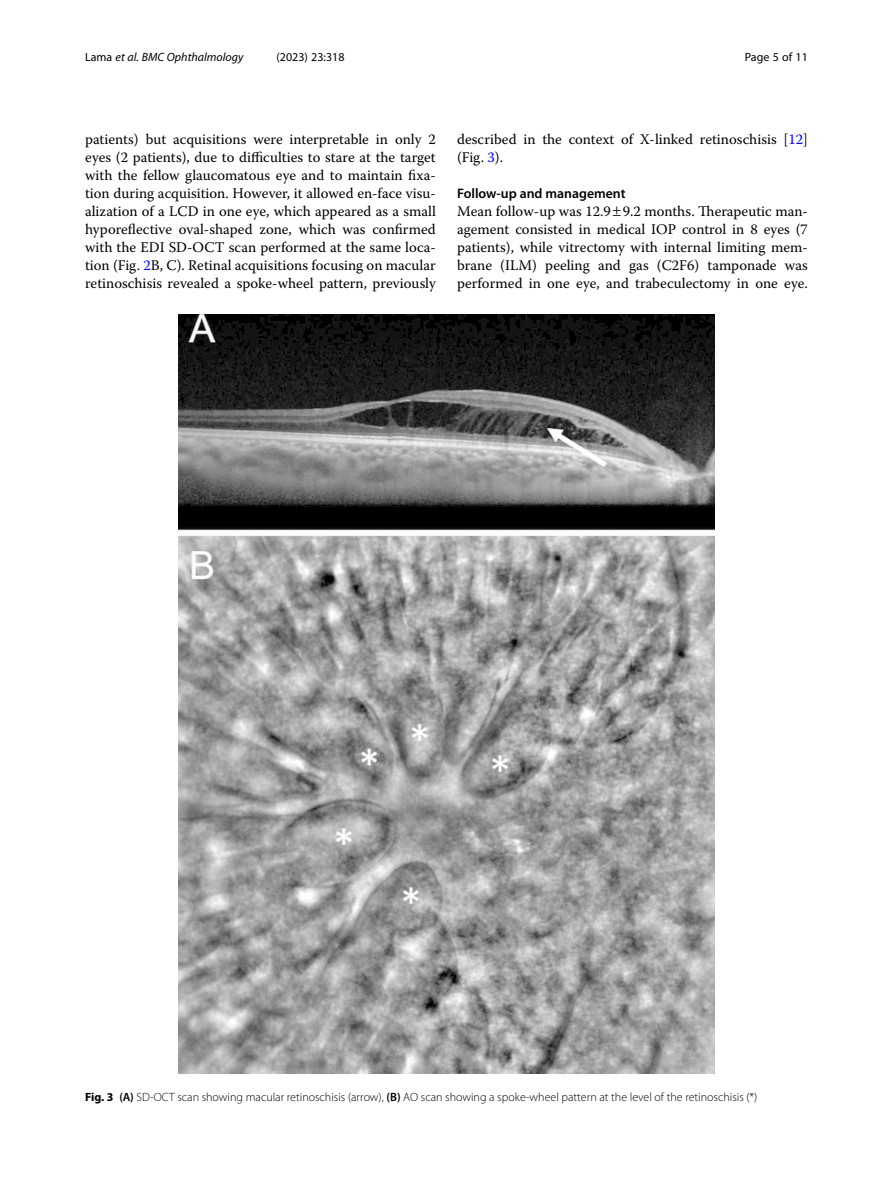
<style>
.page{position:relative;width:893px;height:1191px;background:#fff}
.page>*{position:absolute;margin:0;border:0;box-sizing:border-box;transform-origin:0 0}
.Body_Text_Indent{font:14.7px/18px "Warnock Pro";color:#000;text-align:justify}
.Body_Text{font:14.7px/18px "Warnock Pro";color:#000;text-align:justify}
.Head_2{font:600 13.8px "Myriad Pro";color:#000}
.Figure_Caption{font:300 12px "Myriad Pro";color:#000}
.t1{font:italic 12px "Myriad Pro";color:#000}
.t2{font:12px "Myriad Pro";color:#000}
.s1{font-style:normal}
.s2{color:#00f}
.s3{font-weight:700}
.s4{font-weight:600}
</style>
<div class="page">
<img style="left:178px;top:314px;width:536px;height:760px">
<p class="t1" style="left:85px;top:50px;width:160px"><span class="s1">Lama</span> et al. BMC Ophthalmology</p>
<p class="t2" style="left:277px;top:50px;width:70px">(2023) 23:318</p>
<p class="t2" style="left:745px;top:50px;width:65px">Page 5 of 11</p>
<p class="Body_Text_Indent" style="left:85px;top:130px;width:352px">patients) but acquisitions were interpretable in only 2 eyes (2 patients), due to difficulties to stare at the target with the fellow glaucomatous eye and to maintain fixa&shy;tion during acquisition. However, it allowed en-face visu&shy;alization of a LCD in one eye, which appeared as a small hyporeflective oval-shaped zone, which was confirmed with the EDI SD-OCT scan performed at the same loca&shy;tion (Fig. <span class="s2">2</span>B, C). Retinal acquisitions focusing on macular retinoschisis revealed a spoke-wheel pattern, previously</p>
<p class="Body_Text_Indent" style="left:457px;top:130px;width:352px">described in the context of X-linked retinoschisis [<span class="s2">12</span>] (Fig. <span class="s2">3</span>).</p>
<p class="Head_2" style="left:457px;top:185px;width:170px">Follow-up and management</p>
<p class="Body_Text" style="left:457px;top:202px;width:352px">Mean follow-up was 12.9 9.2 months. Therapeutic man&shy;agement consisted in medical IOP control in 8 eyes (7 patients), while vitrectomy with internal limiting mem&shy;brane (ILM) peeling and gas (C2F6) tamponade was performed in one eye, and trabeculectomy in one eye.</p>
<p class="Figure_Caption" style="left:85px;top:1090px;width:674px"><span class="s3">Fig. 3</span> <span class="s4">(A)</span> SD-OCT scan showing macular retinoschisis (arrow), <span class="s4">(B)</span> AO scan showing a spoke-wheel pattern at the level of the retinoschisis (*)</p>
</div>
